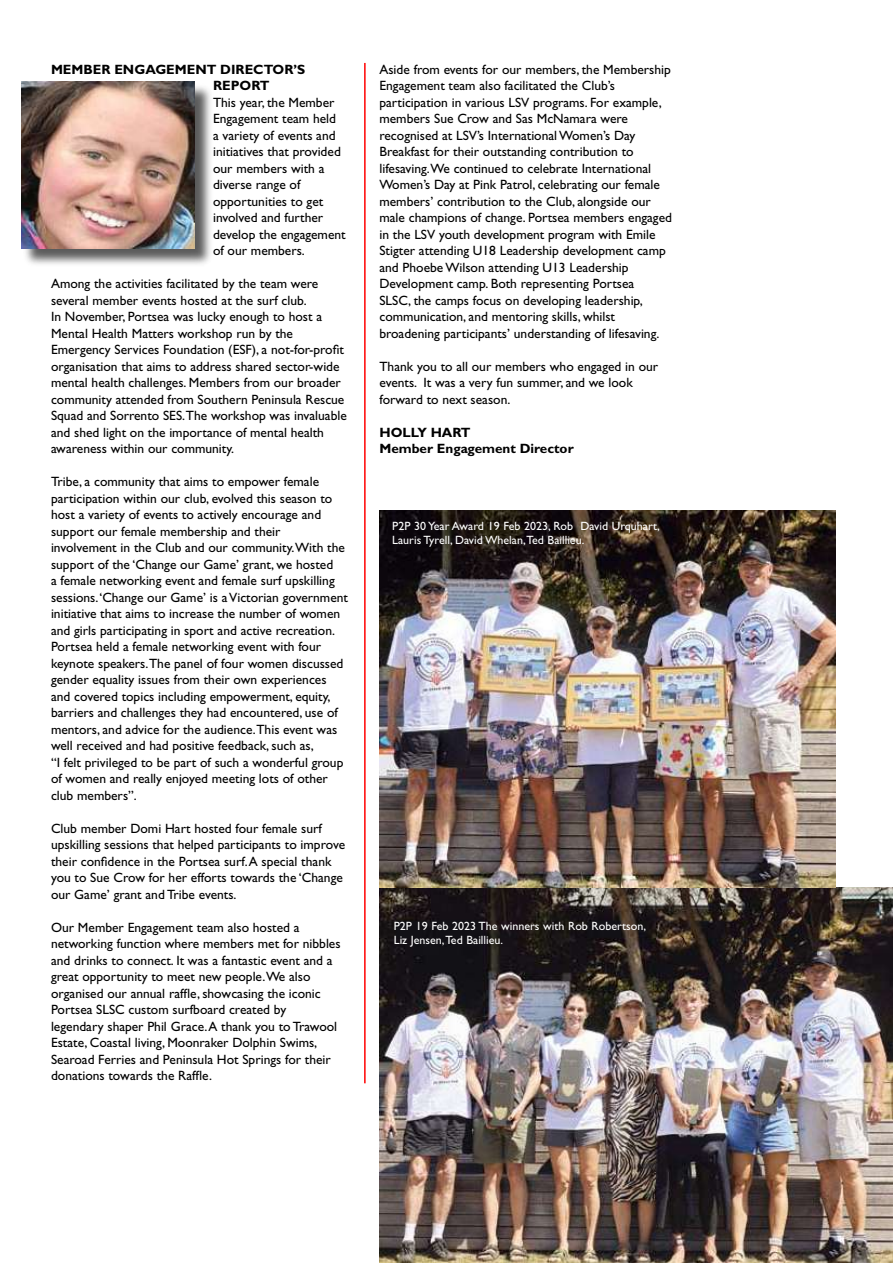
<style>
.page{position:relative;width:893px;height:1263px;background:#fff}
.page>*{position:absolute;margin:0;border:0;box-sizing:border-box;transform-origin:0 0}
.t1{font:13.5px/16.5px "Gill Sans";color:#000}
.t2{font:700 13.5px/16.5px "Gill Sans";color:#000}
.t3{font:12px/13.5px "Gill Sans";color:#fff}
</style>
<div class="page">
<hr style="left:364px;top:63px;width:2px;height:1020px;background:#f00">
<img style="left:379px;top:887px;width:514px;height:376px">
<div style="left:23px;top:83px;width:192px;height:186px;background:#000;opacity:.65"></div>
<img style="left:21px;top:82px;width:173px;height:166px">
<img style="left:380px;top:510px;width:456px;height:377px">
<p class="t2" style="left:213px;top:61px;width:94px;text-indent:-162px">MEMBER ENGAGEMENT DIRECTOR’S<br>REPO</p>
<p class="t2" style="left:251px;top:77px;width:20px">RT</p>
<p class="t1" style="left:213px;top:94px;width:134px">This year, the Member<br>Engagement team held<br>a variety of events and initiatives that provided our members with a diverse range of opportunities to get involved and further develop the engagement of our members.</p>
<p class="t1" style="left:51px;top:275px;width:297px">Among the activities facilitated by the team were several member events hosted at the surf club.<br>In November, Portsea was lucky enough to host a Mental Health Matters workshop run by the Emergency Services Foundation (ESF), a not-for-profit organisation that aims to address shared sector-wide mental health challenges. Members from our broader community attended from Southern Peninsula Rescue Squad and Sorrento SES.The workshop was invaluable and shed light on the importance of mental health awareness within our community.</p>
<p class="t1" style="left:51px;top:473px;width:299px">Tribe, a community that aims to empower female participation within our club, evolved this season to host a variety of events to actively encourage and support our female membership and their involvement in the Club and our community.With the support of the ‘Change our Game’ grant, we hosted<br>a female networking event and female surf upskilling sessions. ‘Change our Game’ is a Victorian government initiative that aims to increase the number of women and girls participating in sport and active recreation.<br>Portsea held a female networking event with four keynote speakers.The panel of four women discussed gender equality issues from their own experiences and covered topics including empowerment, equity, barriers and challenges they had encountered, use of mentors, and advice for the audience.This event was well received and had positive feedback, such as,<br>“I felt privileged to be part of such a wonderful group of women and really enjoyed meeting lots of other club members”.</p>
<p class="t1" style="left:51px;top:820px;width:296px">Club member Domi Hart hosted four female surf upskilling sessions that helped participants to improve their confidence in the Portsea surf. A special thank you to Sue Crow for her efforts towards the ‘Change our Game’ grant and Tribe events.</p>
<p class="t1" style="left:51px;top:919px;width:291px">Our Member Engagement team also hosted a networking function where members met for nibbles and drinks to connect. It was a fantastic event and a great opportunity to meet new people.We also organised our annual raffle, showcasing the iconic Portsea SLSC custom surfboard created by legendary shaper Phil Grace. A thank you to Trawool Estate, Coastal living, Moonraker Dolphin Swims, Searoad Ferries and Peninsula Hot Springs for their donations towards the Raffle.</p>
<p class="t1" style="left:379px;top:61px;width:294px">Aside from events for our members, the Membership Engagement team also facilitated the Club’s participation in various LSV programs. For example, members Sue Crow and Sas McNamara were recognised at LSV’s International Women’s Day Breakfast for their outstanding contribution to lifesaving.We continued to celebrate International Women’s Day at Pink Patrol, celebrating our female members’ contribution to the Club, alongside our male champions of change. Portsea members engaged in the LSV youth development program with Emile Stigter attending U18 Leadership development camp and Phoebe Wilson attending U13 Leadership Development camp. Both representing Portsea<br>SLSC, the camps focus on developing leadership, communication, and mentoring skills, whilst broadening participants’ understanding of lifesaving.</p>
<p class="t1" style="left:379px;top:358px;width:280px">Thank you to all our members who engaged in our events. It was a very fun summer, and we look forward to next season.</p>
<p class="t2" style="left:379px;top:424px;width:196px">Holly Hart<br>Member Engagement Director</p>
<p class="t3" style="left:392px;top:520px;width:269px">P2P 30 Year Award 19 Feb 2023, Rob David Urquhart,<br>Lauris Tyrell, David Whelan, Ted Baillieu.</p>
<p class="t3" style="left:394px;top:919px;width:254px">P2P 19 Feb 2023 The winners with Rob Robertson,<br>Liz Jensen, Ted Baillieu.</p>
</div>
